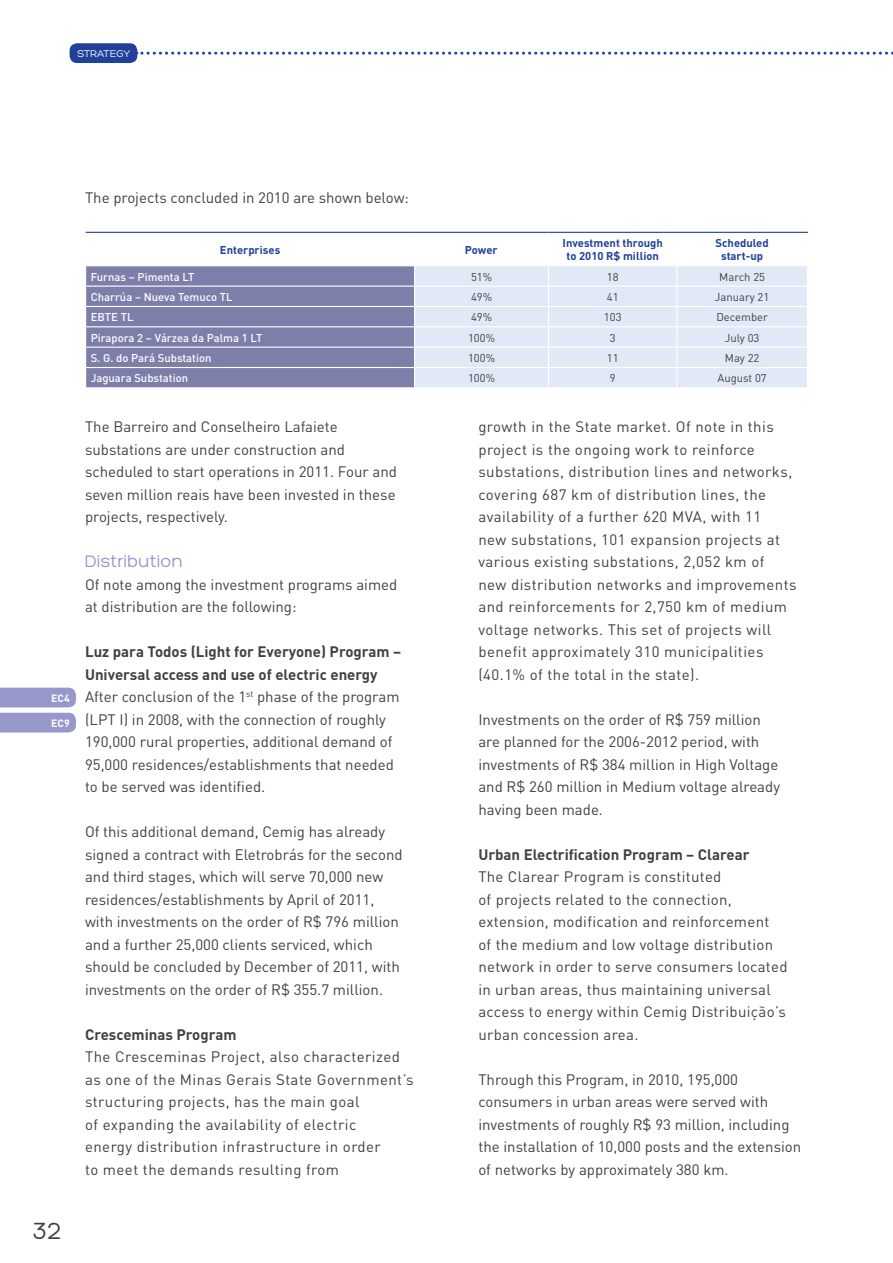
<style>
.page{position:relative;width:893px;height:1263px;background:#fff}
.page>*{position:absolute;margin:0;border:0;box-sizing:border-box;transform-origin:0 0}
.t1{font:25.5px "Hero";color:#414042}
.t2{font:18px "Hero";color:#9697cb}
.t3{font:15px/22.5px "DIN";color:#414042}
.t4{font:15px/22.5px "DIN";letter-spacing:.03em;color:#414042}
.t5{font:15px/22.5px "DIN";letter-spacing:.02em;color:#414042}
.t6{font:700 15px "DIN";color:#414042}
.t7{font:500 11.25px "DIN";color:#fff}
.t8{font:11.25px "DIN";color:#414042}
.t9{font:700 11.25px/13.5px "DIN";color:#21409a;text-align:center}
.t10{font:10.5px "Hero";color:#fff}
.t11{font:700 10.5px "DIN";color:#fff}
.s1{font-weight:700}
</style>
<div class="page">
<svg style="left:137px;top:52px;width:756px;height:3px"></svg>
<div style="left:70px;top:43px;width:67px;height:20px;background:#21409a;border-radius:8px"></div>
<div style="left:415px;top:266px;width:392px;height:121px;background:#e1e8f6"></div>
<hr style="left:415px;top:286px;width:134px;height:1px;background:#fff">
<hr style="left:549px;top:286px;width:128px;height:1px;background:#fff">
<hr style="left:677px;top:286px;width:131px;height:1px;background:#fff">
<hr style="left:415px;top:306px;width:134px;height:1px;background:#fff">
<hr style="left:549px;top:306px;width:128px;height:1px;background:#fff">
<hr style="left:677px;top:306px;width:131px;height:1px;background:#fff">
<hr style="left:415px;top:326px;width:134px;height:1px;background:#fff">
<hr style="left:549px;top:326px;width:128px;height:1px;background:#fff">
<hr style="left:677px;top:326px;width:131px;height:1px;background:#fff">
<hr style="left:415px;top:347px;width:134px;height:1px;background:#fff">
<hr style="left:549px;top:347px;width:128px;height:1px;background:#fff">
<hr style="left:677px;top:347px;width:131px;height:1px;background:#fff">
<hr style="left:415px;top:367px;width:134px;height:1px;background:#fff">
<hr style="left:549px;top:367px;width:128px;height:1px;background:#fff">
<hr style="left:677px;top:367px;width:131px;height:1px;background:#fff">
<svg style="left:548px;top:266px;width:1px;height:121px"></svg>
<svg style="left:676px;top:266px;width:1px;height:121px"></svg>
<svg style="left:85px;top:266px;width:330px;height:121px;background:#8486ae"></svg>
<hr style="left:86px;top:232px;width:329px;height:1px;background:#21409a">
<hr style="left:415px;top:232px;width:134px;height:1px;background:#21409a">
<hr style="left:549px;top:232px;width:128px;height:1px;background:#21409a">
<hr style="left:677px;top:232px;width:131px;height:1px;background:#21409a">
<svg style="left:0;top:688px;width:76px;height:19px"></svg>
<svg style="left:0;top:713px;width:76px;height:19px"></svg>
<p class="t10" style="left:77px;top:48px;width:54px">strategy</p>
<p class="t11" style="left:51px;top:691px;width:20px">EC4</p>
<p class="t11" style="left:51px;top:716px;width:20px">EC9</p>
<p class="t3" style="left:85px;top:186px;width:325px">The projects concluded in 2010 are shown below:</p>
<p class="t9" style="left:220px;top:242px;width:62px">Enterprises</p>
<p class="t9" style="left:465px;top:242px;width:34px">Power</p>
<p class="t9" style="left:563px;top:236px;width:102px">Investment through to 2010 R$ million</p>
<p class="t9" style="left:716px;top:236px;width:55px">Scheduled start-up</p>
<p class="t7" style="left:91px;top:269px;width:105px">Furnas – Pimenta LT</p>
<p class="t8" style="left:471px;top:269px;width:23px">51%</p>
<p class="t8" style="left:607px;top:269px;width:13px">18</p>
<p class="t8" style="left:719px;top:269px;width:47px">March 25</p>
<p class="t7" style="left:91px;top:290px;width:142px">Charrúa – Nueva Temuco TL</p>
<p class="t8" style="left:471px;top:290px;width:23px">49%</p>
<p class="t8" style="left:607px;top:290px;width:13px">41</p>
<p class="t8" style="left:715px;top:290px;width:56px">January 21</p>
<p class="t7" style="left:91px;top:310px;width:43px">EBTE TL</p>
<p class="t8" style="left:471px;top:310px;width:23px">49%</p>
<p class="t8" style="left:604px;top:310px;width:19px">103</p>
<p class="t8" style="left:716px;top:310px;width:53px">December</p>
<p class="t7" style="left:91px;top:330px;width:173px">Pirapora 2 – Várzea da Palma 1 LT</p>
<p class="t8" style="left:468px;top:330px;width:28px">100%</p>
<p class="t8" style="left:610px;top:330px;width:7px">3</p>
<p class="t8" style="left:725px;top:330px;width:36px">July 03</p>
<p class="t7" style="left:91px;top:351px;width:122px">S. G. do Pará Substation</p>
<p class="t8" style="left:468px;top:351px;width:28px">100%</p>
<p class="t8" style="left:607px;top:351px;width:13px">11</p>
<p class="t8" style="left:725px;top:351px;width:36px">May 22</p>
<p class="t7" style="left:91px;top:371px;width:99px">Jaguara Substation</p>
<p class="t8" style="left:468px;top:371px;width:28px">100%</p>
<p class="t8" style="left:610px;top:371px;width:7px">9</p>
<p class="t8" style="left:717px;top:371px;width:51px">August 07</p>
<p class="t3" style="left:85px;top:415px;width:313px">The Barreiro and Conselheiro Lafaiete substations are under construction and scheduled to start operations in 2011. Four and seven million reais have been invested in these projects, respectively.</p>
<p class="t2" style="left:85px;top:552px;width:99px">Distribution</p>
<p class="t3" style="left:85px;top:573px;width:314px">Of note among the investment programs aimed at distribution are the following:</p>
<p class="t3" style="left:85px;top:640px;width:318px"><span class="s1">Luz para Todos (Light for Everyone) Program – Universal access and use of electric energy </span>After conclusion of the 1<sup>st</sup> phase of the program (LPT I) in 2008, with the connection of roughly 190,000 rural properties, additional demand of 95,000 residences/establishments that needed to be served was identified.</p>
<p class="t3" style="left:85px;top:820px;width:319px">Of this additional demand, Cemig has already signed a contract with Eletrobrás for the second and third stages, which will serve 70,000 new residences/establishments by April of 2011, with investments on the order of R$ 796 million and a further 25,000 clients serviced, which should be concluded by December of 2011, with investments on the order of R$ 355.7 million.</p>
<p class="t6" style="left:85px;top:1024px;width:153px">Cresceminas Program</p>
<p class="t4" style="left:85px;top:1045px;width:330px">The Cresceminas Project, also characterized as one of the Minas Gerais State Government’s structuring projects, has the main goal<br>of expanding the availability of electric<br>energy distribution infrastructure in order<br>to meet the demands resulting from</p>
<p class="t4" style="left:478px;top:415px;width:320px">growth in the State market. Of note in this project is the ongoing work to reinforce substations, distribution lines and networks, covering 687 km of distribution lines, the availability of a further 620 MVA, with 11<br>new substations, 101 expansion projects at various existing substations, 2,052 km of<br>new distribution networks and improvements and reinforcements for 2,750 km of medium voltage networks. This set of projects will benefit approximately 310 municipalities (40.1% of the total in the state).</p>
<p class="t3" style="left:478px;top:708px;width:303px">Investments on the order of R$ 759 million are planned for the 2006-2012 period, with investments of R$ 384 million in High Voltage and R$ 260 million in Medium voltage already having been made.</p>
<p class="t6" style="left:478px;top:844px;width:273px">Urban Electrification Program – Clarear</p>
<p class="t5" style="left:478px;top:865px;width:311px">The Clarear Program is constituted<br>of projects related to the connection, extension, modification and reinforcement<br>of the medium and low voltage distribution network in order to serve consumers located in urban areas, thus maintaining universal access to energy within Cemig Distribuição’s urban concession area.</p>
<p class="t3" style="left:478px;top:1068px;width:324px">Through this Program, in 2010, 195,000 consumers in urban areas were served with investments of roughly R$ 93 million, including the installation of 10,000 posts and the extension of networks by approximately 380 km.</p>
<h1 class="t1" style="left:33px;top:1218px;width:30px">32</h1>
</div>
